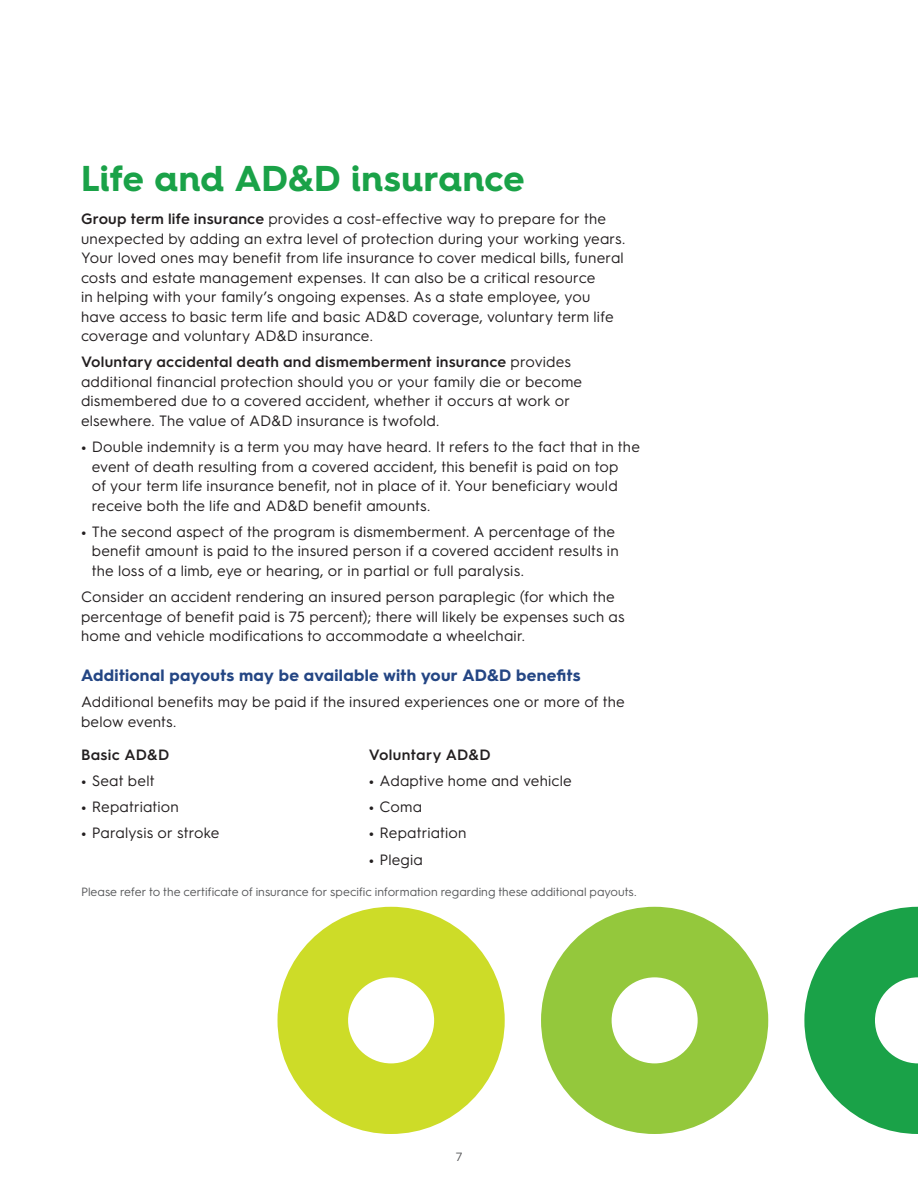
<style>
.page{position:relative;width:918px;height:1188px;background:#fff}
.page>*{position:absolute;margin:0;border:0;box-sizing:border-box;transform-origin:0 0}
.H3_-_Bold_24_26_LEAF{font:700 36px "Hurme Geometric Sans 4";letter-spacing:.005em;color:#1aa248}
.SH1__-_Bold_11_13_WATER{font:700 16.5px "Hurme Geometric Sans 3";letter-spacing:.015em;color:#244684}
.B1__-_Reg_10_13_BLK{font:15px/19.5px "Hurme Geometric Sans 3";letter-spacing:.01em;color:#231f20}
.SH2_-_SemiBold_10_13_BLK{font:600 15px "Hurme Geometric Sans 3";letter-spacing:.025em;color:#231f20}
.D1__-_Reg_8_9_SLATE{font:12px "Hurme Geometric Sans 3";color:#57585a}
.s1{font-weight:600}
.s2{font-weight:700}
</style>
<div class="page">
<svg style="left:541px;top:907px;width:227px;height:227px;fill:#94c83c"></svg>
<svg style="left:804px;top:907px;width:114px;height:227px"></svg>
<svg style="left:278px;top:907px;width:227px;height:227px;fill:#cddc28"></svg>
<h1 class="H3_-_Bold_24_26_LEAF" style="left:81px;top:153px;width:445px">Life and AD&amp;D insurance</h1>
<p class="B1__-_Reg_10_13_BLK" style="left:81px;top:208px;width:546px"><span class="s1">Group term life insurance</span> provides a cost-effective way to prepare for the unexpected by adding an extra level of protection during your working years.<br>Your loved ones may benefit from life insurance to cover medical bills, funeral costs and estate management expenses. It can also be a critical resource<br>in helping with your family’s ongoing expenses. As a state employee, you have access to basic term life and basic AD&amp;D coverage, voluntary term life coverage and voluntary AD&amp;D insurance.</p>
<p class="B1__-_Reg_10_13_BLK" style="left:81px;top:351px;width:503px"><span class="s1">Voluntary accidental death and dismemberment insurance</span> provides additional financial protection should you or your family die or become dismembered due to a covered accident, whether it occurs at work or elsewhere. The value of AD&amp;D insurance is twofold.</p>
<p class="B1__-_Reg_10_13_BLK" style="left:92px;top:436px;width:550px;text-indent:-11px"><span class="s2">•</span> Double indemnity is a term you may have heard. It refers to the fact that in the event of death resulting from a covered accident, this benefit is paid on top<br>of your term life insurance benefit, not in place of it. Your beneficiary would receive both the life and AD&amp;D benefit amounts.</p>
<p class="B1__-_Reg_10_13_BLK" style="left:92px;top:521px;width:528px;text-indent:-11px"><span class="s2">•</span> The second aspect of the program is dismemberment. A percentage of the benefit amount is paid to the insured person if a covered accident results in the loss of a limb, eye or hearing, or in partial or full paralysis.</p>
<p class="B1__-_Reg_10_13_BLK" style="left:81px;top:586px;width:545px">Consider an accident rendering an insured person paraplegic (for which the percentage of benefit paid is 75 percent); there will likely be expenses such as home and vehicle modifications to accommodate a wheelchair.</p>
<h2 class="SH1__-_Bold_11_13_WATER" style="left:81px;top:663px;width:501px">Additional payouts may be available with your AD&amp;D benefits</h2>
<p class="B1__-_Reg_10_13_BLK" style="left:81px;top:691px;width:545px">Additional benefits may be paid if the insured experiences one or more of the below events.</p>
<h3 class="SH2_-_SemiBold_10_13_BLK" style="left:81px;top:744px;width:90px">Basic AD&amp;D</h3>
<p class="B1__-_Reg_10_13_BLK" style="left:81px;top:770px;width:75px"><span class="s2">•</span> Seat belt</p>
<p class="B1__-_Reg_10_13_BLK" style="left:81px;top:796px;width:99px"><span class="s2">•</span> Repatriation</p>
<p class="B1__-_Reg_10_13_BLK" style="left:81px;top:822px;width:140px"><span class="s2">•</span> Paralysis or stroke</p>
<h3 class="SH2_-_SemiBold_10_13_BLK" style="left:369px;top:744px;width:123px">Voluntary AD&amp;D</h3>
<p class="B1__-_Reg_10_13_BLK" style="left:369px;top:770px;width:205px"><span class="s2">•</span> Adaptive home and vehicle</p>
<p class="B1__-_Reg_10_13_BLK" style="left:369px;top:796px;width:55px"><span class="s2">•</span> Coma</p>
<p class="B1__-_Reg_10_13_BLK" style="left:369px;top:822px;width:99px"><span class="s2">•</span> Repatriation</p>
<p class="B1__-_Reg_10_13_BLK" style="left:369px;top:849px;width:56px"><span class="s2">•</span> Plegia</p>
<p class="D1__-_Reg_8_9_SLATE" style="left:81px;top:883px;width:557px">Please refer to the certificate of insurance for specific information regarding these additional payouts.</p>
<p class="D1__-_Reg_8_9_SLATE" style="left:456px;top:1148px;width:8px">7</p>
</div>
